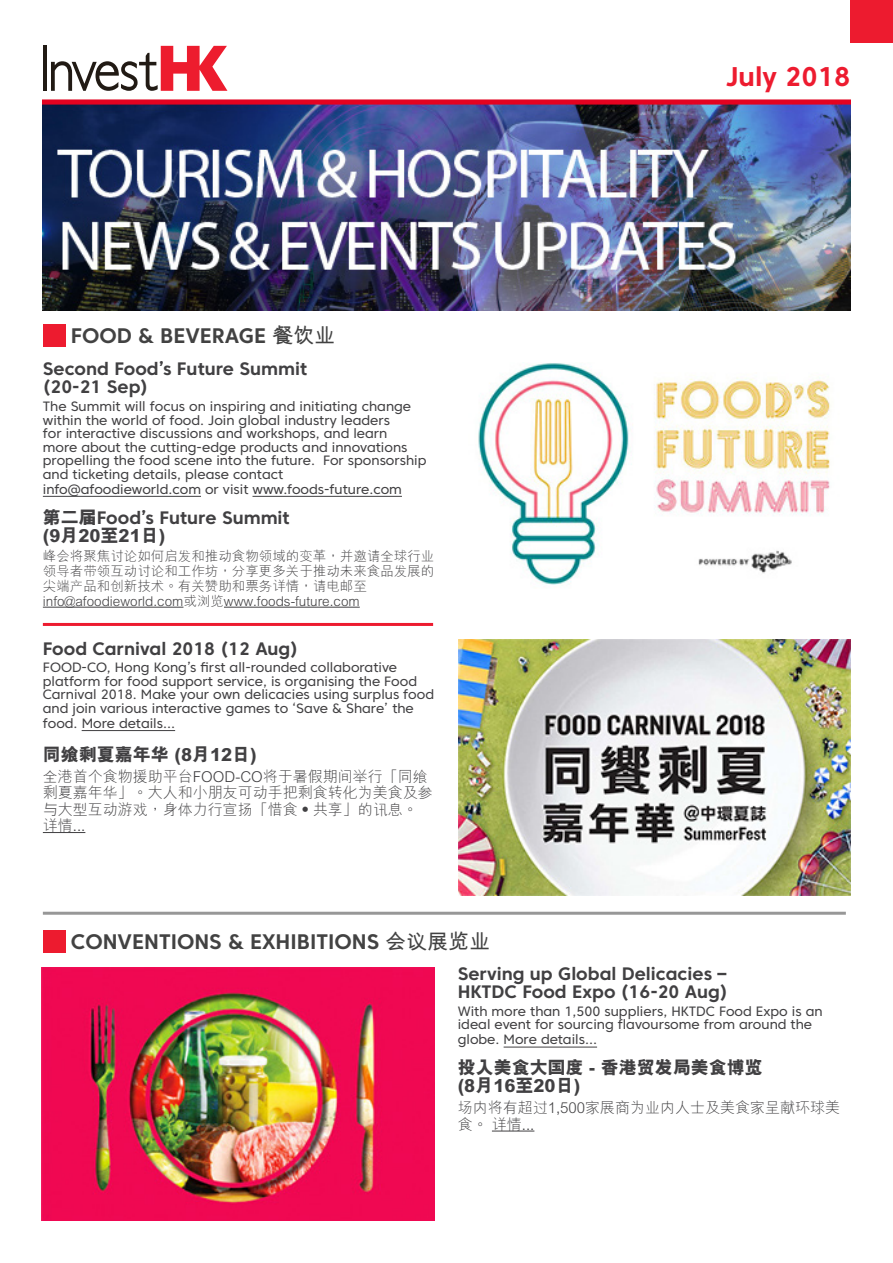
<style>
.page{position:relative;width:893px;height:1263px;background:#fff}
.page>*{position:absolute;margin:0;border:0;box-sizing:border-box;transform-origin:0 0}
.t1{font:700 27px "Core Sans C 65";color:#ed1b2f}
.t2{font:700 21px "Core Sans C 65";color:#424242}
.t3{font:700 18px/18px "Core Sans C 65";color:#414042}
.t4{font:800 18px/18px "M Hei HKS";color:#414042}
.t5{font:300 15px/16.5px "M Hei HKS";color:#414042}
.t6{font:13.5px/13.5px "Core Sans C 45";color:#414042}
.t7{font:300 13.5px/15px "M Hei HKS";color:#414042}
.s1{font-family:"M Hei HKS"}
.s2{font-family:"M Hei HKS";font-weight:800}
</style>
<div class="page">
<div style="left:850px;top:0;width:43px;height:43px;background:#ed1b2f"></div>
<hr style="left:43px;top:46px;width:4px;height:45px;background:#211a14">
<svg style="left:51px;top:46px;width:176px;height:45px"></svg>
<img style="left:43px;top:99px;width:807px;height:211px">
<div style="left:43px;top:324px;width:22px;height:23px;background:#ed1b2f"></div>
<hr style="left:43px;top:496px;width:158px;height:1px;background:#414042">
<hr style="left:252px;top:496px;width:150px;height:1px;background:#414042">
<hr style="left:43px;top:607px;width:140px;height:1px;background:#414042">
<hr style="left:224px;top:607px;width:136px;height:1px;background:#414042">
<hr style="left:43px;top:623px;width:390px;height:3px;background:#ed1b2f">
<hr style="left:82px;top:730px;width:93px;height:1px;background:#414042">
<hr style="left:43px;top:832px;width:42px;height:1px;background:#414042">
<hr style="left:43px;top:912px;width:803px;height:3px;background:#979797">
<div style="left:43px;top:930px;width:22px;height:23px;background:#ed1b2f"></div>
<hr style="left:504px;top:1047px;width:93px;height:1px;background:#414042">
<hr style="left:492px;top:1131px;width:42px;height:1px;background:#414042">
<img style="left:478px;top:363px;width:352px;height:222px">
<img style="left:459px;top:639px;width:391px;height:257px">
<img style="left:42px;top:967px;width:392px;height:253px">
<h2 class="t2" style="left:71px;top:322px;width:266px">FOOD &amp; BEVERAGE <span class="s1">餐飲業</span></h2>
<h3 class="t3" style="left:43px;top:360px;width:266px">Second Food’s Future Summit (20-21 Sep)</h3>
<p class="t6" style="left:43px;top:399px;width:385px">The Summit will focus on inspiring and initiating change within the world of food. Join global industry leaders<br>for interactive discussions and workshops, and learn<br>more about the cutting-edge products and innovations propelling the food scene into the future. For sponsorship and ticketing details, please contact</p>
<p class="t6" style="left:43px;top:482px;width:361px">info@afoodieworld.com or visit www.foods-future.com</p>
<h3 class="t3" style="left:43px;top:508px;width:248px"><span class="s2">第二屆</span>Food’s Future Summit</h3>
<h3 class="t4" style="left:43px;top:526px;width:124px">(9月20至21日)</h3>
<p class="t7" style="left:43px;top:548px;width:393px">峰會將聚焦討論如何啟發和推動食物領域的變革，並邀請全球行業領導者帶領互動討論和工作坊，分享更多關於推動未來食品發展的尖端產品和創新技術。有關贊助和票務詳情，請電郵至info@afoodieworld.com或瀏覽www.foods-future.com</p>
<h3 class="t3" style="left:43px;top:639px;width:257px">Food Carnival 2018 (12 Aug)</h3>
<p class="t6" style="left:43px;top:661px;width:393px">FOOD-CO, Hong Kong’s first all-rounded collaborative platform for food support service, is organising the Food Carnival 2018. Make your own delicacies using surplus food and join various interactive games to ‘Save &amp; Share’ the</p>
<p class="t6" style="left:43px;top:716px;width:134px">food. More details…</p>
<h3 class="t4" style="left:43px;top:745px;width:215px">同饗剩夏嘉年華 (8月12日)</h3>
<p class="t5" style="left:43px;top:767px;width:392px">全港首個食物援助平台FOOD-CO將於暑假期間舉行「同饗剩夏嘉年華」。大人和小朋友可動手把剩食轉化為美食及參與大型互動遊戲，身體力行宣揚「惜食‧共享」的訊息。詳情...</p>
<h1 class="t1" style="left:726px;top:59px;width:126px">July 2018</h1>
<h2 class="t2" style="left:71px;top:928px;width:421px">CONVENTIONS &amp; EXHIBITIONS <span class="s1">會議展覽業</span></h2>
<h3 class="t3" style="left:458px;top:964px;width:271px">Serving up Global Delicacies –<br>HKTDC Food Expo (16-20 Aug)</h3>
<p class="t6" style="left:458px;top:1004px;width:366px">With more than 1,500 suppliers, HKTDC Food Expo is an ideal event for sourcing flavoursome from around the</p>
<p class="t6" style="left:458px;top:1033px;width:141px">globe. More details…</p>
<h3 class="t4" style="left:458px;top:1059px;width:307px">投入美食大國度 - 香港貿發局美食博覽(8月16至20日)</h3>
<p class="t5" style="left:458px;top:1099px;width:384px">場內將有超過1,500家展商為業內人士及美食家呈獻環球美食。 詳情...</p>
</div>
